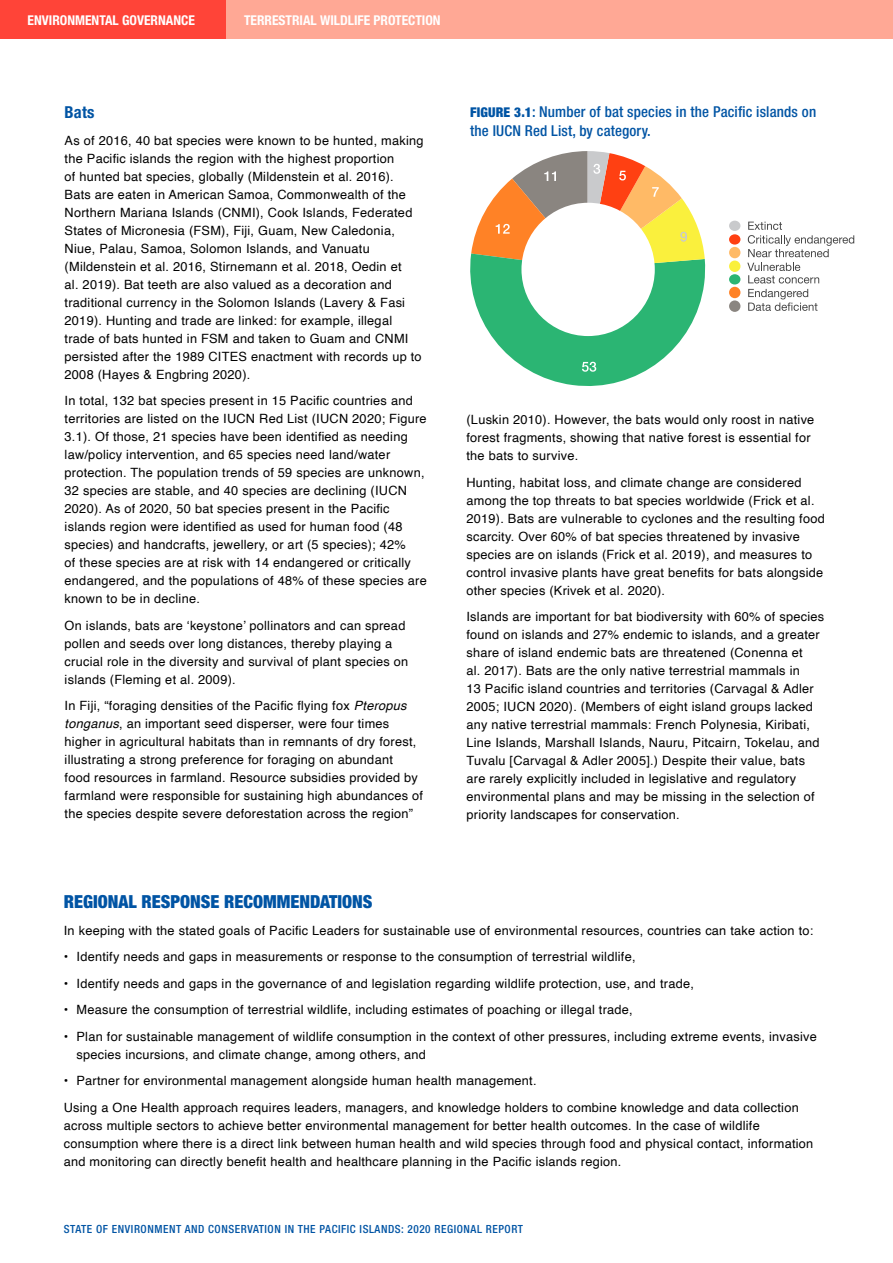
<style>
.page{position:relative;width:893px;height:1263px;background:#fff}
.page>*{position:absolute;margin:0;border:0;box-sizing:border-box;transform-origin:0 0}
.t1{font:900 condensed 18px "Helvetica Neue LT Pro";color:#0054a4}
.t2{font:700 condensed 16.5px "Helvetica Neue LT Pro";color:#0054a4}
.t3{font:500 condensed 15px/18.8px "Helvetica Neue LT Pro";letter-spacing:.01em;color:#0054a4}
.t4{font:700 condensed 13.5px "Helvetica Neue LT Pro";color:#fff}
.t5{font:12.75px/18px "Helvetica";letter-spacing:.02em;color:#000}
.t6{font:500 condensed 11.25px "Helvetica Neue LT Pro";letter-spacing:.05em;color:#0054a4}
.s1{font-style:italic}
.s2{font-weight:900;font-size:13.5px}
</style>
<div class="page">
<svg style="left:880px;top:38px;width:13px;height:1px"></svg>
<div style="left:85px;top:0;width:808px;height:38px;background:#ffa895"></div>
<div style="left:0;top:0;width:225px;height:38px;background:#ff4438"></div>
<div style="left:729px;top:221px;width:11px;height:10px;background:#c9cacc;border-radius:50%"></div>
<div style="left:729px;top:234px;width:11px;height:11px;background:#ff4012;border-radius:50%"></div>
<div style="left:729px;top:247px;width:11px;height:11px;background:#ffba66;border-radius:50%"></div>
<svg style="left:748px;top:222px;width:106px;height:35px"></svg>
<div style="left:729px;top:261px;width:11px;height:11px;background:#faf03d;border-radius:50%"></div>
<div style="left:729px;top:274px;width:11px;height:10px;background:#2bb573;border-radius:50%"></div>
<svg style="left:747px;top:263px;width:72px;height:20px"></svg>
<div style="left:729px;top:287px;width:11px;height:11px;background:#ff8226;border-radius:50%"></div>
<div style="left:729px;top:300px;width:11px;height:12px;background:#8a8580;border-radius:50%"></div>
<svg style="left:748px;top:289px;width:69px;height:22px"></svg>
<svg style="left:470px;top:151px;width:235px;height:235px"></svg>
<div style="left:521px;top:203px;width:134px;height:133px;background:#fff;border-radius:50%"></div>
<p class="t4" style="left:28px;top:12px;width:169px">ENVIRONMENTAL GOVERNANCE</p>
<p class="t4" style="left:244px;top:12px;width:198px">TERRESTRIAL WILDLIFE PROTECTION</p>
<p class="t2" style="left:65px;top:102px;width:31px">Bats</p>
<p class="t5" style="left:65px;top:131px;width:360px">As of 2016, 40 bat species were known to be hunted, making the Pacific islands the region with the highest proportion<br>of hunted bat species, globally (Mildenstein et al. 2016).<br>Bats are eaten in American Samoa, Commonwealth of the Northern Mariana Islands (CNMI), Cook Islands, Federated States of Micronesia (FSM), Fiji, Guam, New Caledonia, Niue, Palau, Samoa, Solomon Islands, and Vanuatu (Mildenstein et al. 2016, Stirnemann et al. 2018, Oedin et<br>al. 2019). Bat teeth are also valued as a decoration and traditional currency in the Solomon Islands (Lavery &amp; Fasi 2019). Hunting and trade are linked: for example, illegal trade of bats hunted in FSM and taken to Guam and CNMI persisted after the 1989 CITES enactment with records up to 2008 (Hayes &amp; Engbring 2020).</p>
<p class="t5" style="left:65px;top:392px;width:364px">In total, 132 bat species present in 15 Pacific countries and territories are listed on the IUCN Red List (IUCN 2020; Figure 3.1). Of those, 21 species have been identified as needing law/policy intervention, and 65 species need land/water protection. The population trends of 59 species are unknown, 32 species are stable, and 40 species are declining (IUCN 2020). As of 2020, 50 bat species present in the Pacific islands region were identified as used for human food (48 species) and handcrafts, jewellery, or art (5 species); 42%<br>of these species are at risk with 14 endangered or critically endangered, and the populations of 48% of these species are known to be in decline.</p>
<p class="t5" style="left:65px;top:617px;width:345px">On islands, bats are ‘keystone’ pollinators and can spread pollen and seeds over long distances, thereby playing a crucial role in the diversity and survival of plant species on islands (Fleming et al. 2009).</p>
<p class="t5" style="left:65px;top:697px;width:360px">In Fiji, “foraging densities of the Pacific flying fox <span class="s1">Pteropus tonganus</span>, an important seed disperser, were four times higher in agricultural habitats than in remnants of dry forest, illustrating a strong preference for foraging on abundant<br>food resources in farmland. Resource subsidies provided by farmland were responsible for sustaining high abundances of the species despite severe deforestation across the region”</p>
<p class="t3" style="left:470px;top:102px;width:347px"><span class="s2">FIGURE 3.1</span>: Number of bat species in the Pacific islands on the IUCN Red List, by category.</p>
<p class="t5" style="left:466px;top:411px;width:349px">(Luskin 2010). However, the bats would only roost in native forest fragments, showing that native forest is essential for the bats to survive.</p>
<p class="t5" style="left:466px;top:474px;width:360px">Hunting, habitat loss, and climate change are considered among the top threats to bat species worldwide (Frick et al.<br>2019). Bats are vulnerable to cyclones and the resulting food scarcity. Over 60% of bat species threatened by invasive species are on islands (Frick et al. 2019), and measures to control invasive plants have great benefits for bats alongside other species (Krivek et al. 2020).</p>
<p class="t5" style="left:466px;top:608px;width:359px">Islands are important for bat biodiversity with 60% of species found on islands and 27% endemic to islands, and a greater share of island endemic bats are threatened (Conenna et<br>al. 2017). Bats are the only native terrestrial mammals in<br>13 Pacific island countries and territories (Carvagal &amp; Adler 2005; IUCN 2020). (Members of eight island groups lacked any native terrestrial mammals: French Polynesia, Kiribati, Line Islands, Marshall Islands, Nauru, Pitcairn, Tokelau, and Tuvalu [Carvagal &amp; Adler 2005].) Despite their value, bats are rarely explicitly included in legislative and regulatory environmental plans and may be missing in the selection of priority landscapes for conservation.</p>
<h1 class="t1" style="left:64px;top:891px;width:310px">REGIONAL RESPONSE RECOMMENDATIONS</h1>
<p class="t5" style="left:64px;top:922px;width:751px">In keeping with the stated goals of Pacific Leaders for sustainable use of environmental resources, countries can take action to:</p>
<p class="t5" style="left:64px;top:948px;width:573px">• Identify needs and gaps in measurements or response to the consumption of terrestrial wildlife,</p>
<p class="t5" style="left:64px;top:975px;width:632px">• Identify needs and gaps in the governance of and legislation regarding wildlife protection, use, and trade,</p>
<p class="t5" style="left:64px;top:1001px;width:570px">• Measure the consumption of terrestrial wildlife, including estimates of poaching or illegal trade,</p>
<p class="t5" style="left:77px;top:1028px;width:742px;text-indent:-13px">• Plan for sustainable management of wildlife consumption in the context of other pressures, including extreme events, invasive species incursions, and climate change, among others, and</p>
<p class="t5" style="left:64px;top:1068px;width:736px;line-height:26.5px">• Partner for environmental management alongside human health management.<br>Using a One Health approach requires leaders, managers, and knowledge holders to combine knowledge and data collection</p>
<p class="t5" style="left:64px;top:1117px;width:751px">across multiple sectors to achieve better environmental management for better health outcomes. In the case of wildlife consumption where there is a direct link between human health and wild species through food and physical contact, information and monitoring can directly benefit health and healthcare planning in the Pacific islands region.</p>
<p class="t6" style="left:64px;top:1222px;width:461px">STATE OF ENVIRONMENT AND CONSERVATION IN THE PACIFIC ISLANDS: 2020 REGIONAL REPORT</p>
</div>
